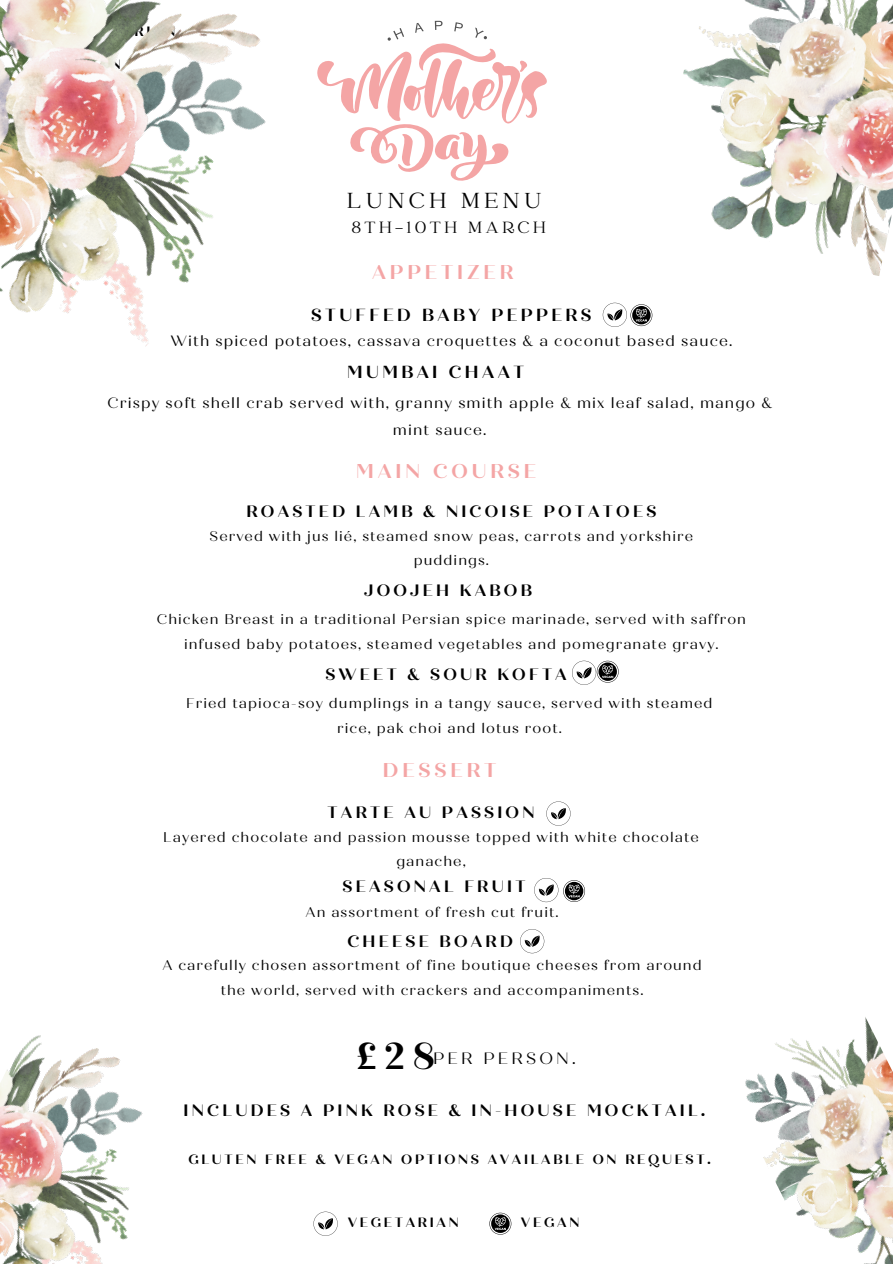
<style>
.page{position:relative;width:893px;height:1264px;background:#fff}
.page>*{position:absolute;margin:0;border:0;box-sizing:border-box;transform-origin:0 0}
.t1{font:700 37.5px "Quiche Display";color:#000}
.t2{font:24px "Catchy Mager";letter-spacing:.195em;color:#000}
.t3{font:700 19.95px "Quiche Display";letter-spacing:.195em;color:#f4a5a5}
.t4{font:18px "Catchy Mager";letter-spacing:.195em;color:#000}
.t5{font:700 17.4px "Quiche Display";letter-spacing:.195em;color:#000}
.t6{font:700 16.5px "Quiche Display";letter-spacing:.195em;color:#000}
.t7{font:16.5px "Quiche Display";letter-spacing:.195em;color:#000}
.t8{font:15px/26.2px "Quiche Display";letter-spacing:.075em;color:#000;text-align:center}
.t9{font:14.1px/24.8px "Quiche Display";letter-spacing:.075em;color:#000;text-align:center}
.t10{font:700 13.5px "Quiche Display";letter-spacing:.195em;color:#000}
</style>
<div class="page">
<svg style="left:572px;top:660px;width:46px;height:25px"></svg>
<svg style="left:602px;top:303px;width:50px;height:24px"></svg>
<svg style="left:546px;top:801px;width:24px;height:24px"></svg>
<svg style="left:520px;top:929px;width:24px;height:24px"></svg>
<svg style="left:534px;top:878px;width:51px;height:24px"></svg>
<svg style="left:356px;top:21px;width:191px;height:160px"></svg>
<img style="left:0;top:0;width:356px;height:347px">
<img style="left:745px;top:1017px;width:147px;height:246px">
<img style="left:683px;top:0;width:209px;height:276px">
<img style="left:0;top:1035px;width:143px;height:228px">
<svg style="left:313px;top:1211px;width:24px;height:24px"></svg>
<svg style="left:489px;top:1212px;width:22px;height:22px"></svg>
<p class="t2" style="left:347px;top:189px;width:196px">LUNCH MENU</p>
<p class="t4" style="left:351px;top:219px;width:196px">8TH-10TH MARCH</p>
<p class="t3" style="left:372px;top:260px;width:143px">APPETIZER</p>
<p class="t5" style="left:311px;top:304px;width:281px">STUFFED BABY PEPPERS</p>
<h6 class="t8" style="left:170px;top:327px;width:563px">With spiced potatoes, cassava croquettes &amp; a coconut based sauce.</h6>
<h6 class="t5" style="left:347px;top:361px;width:178px">MUMBAI CHAAT</h6>
<p class="t8" style="left:107px;top:390px;width:666px">Crispy soft shell crab served with, granny smith apple &amp; mix leaf salad, mango &amp; mint sauce.</p>
<p class="t3" style="left:356px;top:459px;width:182px">MAIN COURSE</p>
<h3 class="t6" style="left:246px;top:501px;width:411px">ROASTED LAMB &amp; NICOISE POTATOES</h3>
<h2 class="t9" style="left:210px;top:523px;width:485px">Served with jus lié, steamed snow peas, carrots and yorkshire puddings.</h2>
<p class="t6" style="left:364px;top:580px;width:169px">JOOJEH KABOB</p>
<p class="t9" style="left:157px;top:607px;width:590px">Chicken Breast in a traditional Persian spice marinade, served with saffron infused baby potatoes, steamed vegetables and pomegranate gravy.</p>
<h4 class="t6" style="left:325px;top:664px;width:243px">SWEET &amp; SOUR KOFTA</h4>
<p class="t9" style="left:186px;top:691px;width:527px">Fried tapioca-soy dumplings in a tangy sauce, served with steamed rice, pak choi and lotus root.</p>
<h4 class="t3" style="left:383px;top:757px;width:115px">DESSERT</h4>
<h4 class="t6" style="left:327px;top:802px;width:208px">TARTE AU PASSION</h4>
<p class="t9" style="left:163px;top:824px;width:537px">Layered chocolate and passion mousse topped with white chocolate ganache,</p>
<h4 class="t6" style="left:342px;top:876px;width:184px">SEASONAL FRUIT</h4>
<p class="t9" style="left:305px;top:900px;width:254px">An assortment of fresh cut fruit.</p>
<p class="t6" style="left:347px;top:931px;width:167px">CHEESE BOARD</p>
<p class="t9" style="left:162px;top:953px;width:540px">A carefully chosen assortment of fine boutique cheeses from around the world, served with crackers and accompaniments.</p>
<h2 class="t1" style="left:356px;top:1033px;width:81px">£28</h2>
<h4 class="t6" style="left:184px;top:1100px;width:522px">INCLUDES A PINK ROSE &amp; IN-HOUSE MOCKTAIL.</h4>
<p class="t7" style="left:433px;top:1048px;width:144px">PER PERSON.</p>
<p class="t10" style="left:188px;top:1151px;width:523px">GLUTEN FREE &amp; VEGAN OPTIONS AVAILABLE ON REQUEST.</p>
<h4 class="t10" style="left:348px;top:1213px;width:112px">VEGETARIAN</h4>
<p class="t10" style="left:521px;top:1213px;width:60px">VEGAN</p>
</div>
